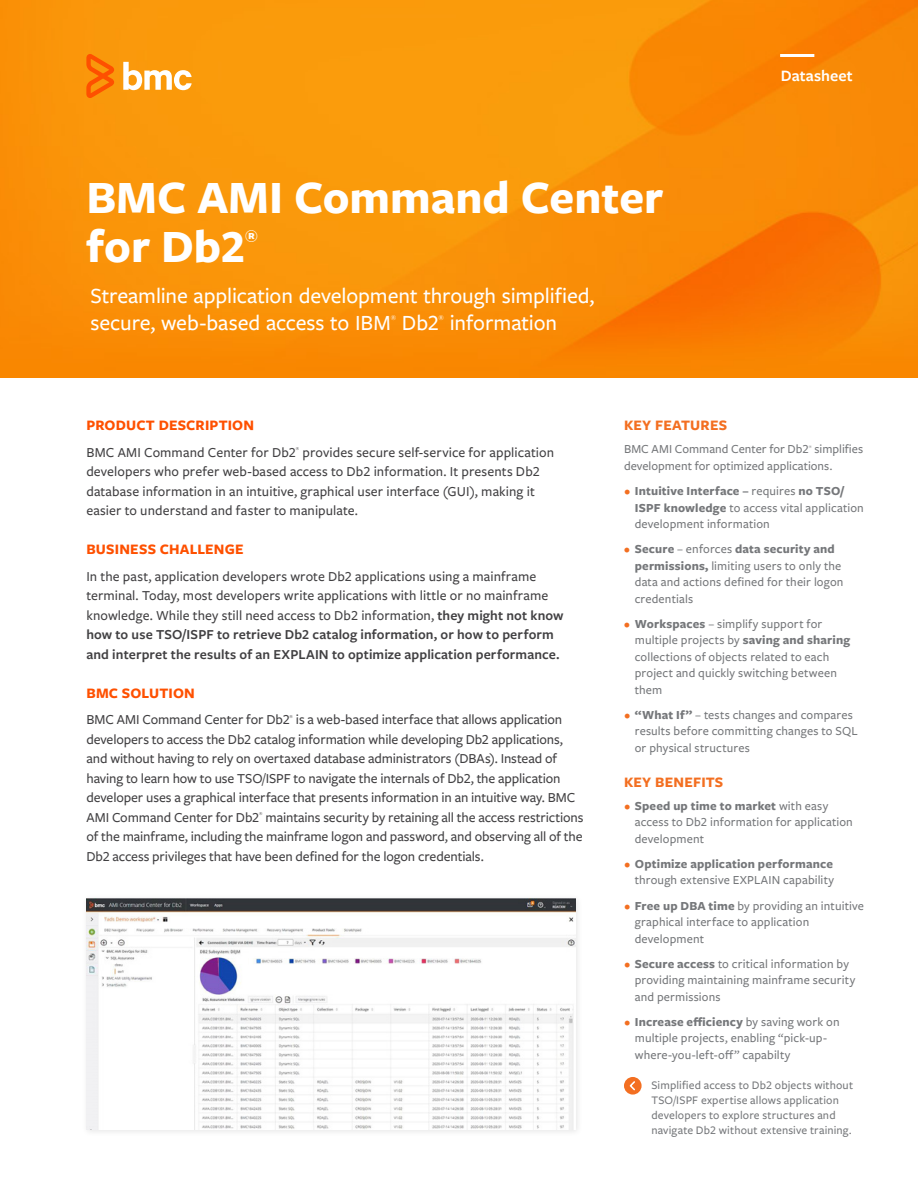
<style>
.page{position:relative;width:918px;height:1188px;background:#fff}
.page>*{position:absolute;margin:0;border:0;box-sizing:border-box;transform-origin:0 0}
.t1{font:700 48px/49.5px "Freight Sans Pro";color:#fff}
.t2{font:500 22.5px/27px "Freight Sans Pro";letter-spacing:-.005em;color:#fff}
.t3{font:600 16.5px "Freight Sans Pro";letter-spacing:.005em;color:#fff}
.t4{font:700 15.9px "Freight Sans Pro";color:#fff}
.t5{font:700 15px "Freight Sans Pro";letter-spacing:.01em;color:#fe5000}
.t6{font:700 15px "Freight Sans Pro";letter-spacing:.015em;color:#f36f21}
.t7{font:500 14.25px/19.5px "Freight Sans Pro";letter-spacing:-.005em;color:#414042}
.t8{font:500 12.75px/16.5px "Freight Sans Pro";letter-spacing:.01em;color:#75777a}
.t9{font:500 12px/15px "Freight Sans Pro";letter-spacing:.015em;color:#75777a}
.t10{font:500 7.35px "Freight Sans Pro";color:#fff}
.t11{font:500 4.65px "Freight Sans Pro";color:#414042}
.t12{font:500 4.2px "Freight Sans Pro";color:#75777a}
.s1{font-weight:600}
.s2{font-weight:600;color:#f36f21}
.s3{font-weight:700}
</style>
<div class="page">
<img style="left:0;top:0;width:918px;height:378px">
<div style="left:624px;top:1077px;width:18px;height:18px;background:#f36f21;border-radius:50%"></div>
<svg style="left:629px;top:1081px;width:6px;height:10px"></svg>
<svg style="left:86px;top:54px;width:28px;height:44px"></svg>
<svg style="left:123px;top:62px;width:69px;height:28px"></svg>
<hr style="left:780px;top:54px;width:34px;height:3px;background:#fff">
<div style="left:82px;top:894px;width:502px;height:243px;background:#f9f9f9"></div>
<img style="left:86px;top:898px;width:490px;height:232px">
<h1 class="t1" style="left:86px;top:171px;width:579px">BMC AMI Command Center for Db2</h1>
<p class="t4" style="left:245px;top:225px;width:14px">®</p>
<h2 class="t2" style="left:90px;top:281px;width:506px">Streamline application development through simplified, secure, web-based access to IBM</h2>
<p class="t10" style="left:391px;top:312px;width:7px">®</p>
<h2 class="t2" style="left:402px;top:308px;width:39px">Db2</h2>
<p class="t10" style="left:439px;top:312px;width:7px">®</p>
<h2 class="t2" style="left:450px;top:308px;width:109px">information</h2>
<p class="t3" style="left:781px;top:64px;width:73px">Datasheet</p>
<p class="t5" style="left:86px;top:415px;width:169px">PRODUCT DESCRIPTION</p>
<p class="t7" style="left:86px;top:442px;width:211px">BMC AMI Command Center for Db2</p>
<p class="t11" style="left:296px;top:446px;width:5px">®</p>
<p class="t7" style="left:86px;top:442px;width:469px;text-indent:216px">provides secure self-service for application developers who prefer web-based access to Db2 information. It presents Db2 database information in an intuitive, graphical user interface (GUI), making it easier to understand and faster to manipulate.</p>
<p class="t5" style="left:86px;top:539px;width:159px">BUSINESS CHALLENGE</p>
<p class="t7" style="left:86px;top:566px;width:479px">In the past, application developers wrote Db2 applications using a mainframe terminal. Today, most developers write applications with little or no mainframe knowledge. While they still need access to Db2 information, <span class="s1">they might not know how to use TSO/ISPF to retrieve Db2 catalog information, or how to perform and interpret the results of an EXPLAIN to optimize application performance.</span></p>
<p class="t5" style="left:86px;top:683px;width:110px">BMC SOLUTION</p>
<p class="t7" style="left:86px;top:709px;width:477px">BMC AMI Command Center for Db2 is a web-based interface that allows application</p>
<p class="t11" style="left:290px;top:713px;width:5px">®</p>
<p class="t7" style="left:86px;top:729px;width:499px">developers to access the Db2 catalog information while developing Db2 applications, and without having to rely on overtaxed database administrators (DBAs). Instead of having to learn how to use TSO/ISPF to navigate the internals of Db2, the application developer uses a graphical interface that presents information in an intuitive way. BMC AMI Command Center for Db2 maintains security by retaining all the access restrictions</p>
<p class="t11" style="left:259px;top:811px;width:5px">®</p>
<p class="t7" style="left:86px;top:826px;width:498px">of the mainframe, including the mainframe logon and password, and observing all of the<br>Db2 access privileges that have been defined for the logon credentials.</p>
<p class="t6" style="left:624px;top:415px;width:105px">KEY FEATURES</p>
<p class="t8" style="left:624px;top:440px;width:241px">BMC AMI Command Center for Db2 simplifies</p>
<p class="t12" style="left:809px;top:443px;width:5px">®</p>
<p class="t8" style="left:624px;top:457px;width:210px">development for optimized applications.</p>
<p class="t8" style="left:635px;top:482px;width:231px;text-indent:-11px"><span class="s2">•</span> <span class="s3">Intuitive Interface</span> <span class="s1">–</span> requires <span class="s3">no TSO/<br>ISPF knowledge</span> to access vital application development information</p>
<p class="t8" style="left:635px;top:540px;width:210px;text-indent:-11px"><span class="s2">•</span> <span class="s3">Secure</span> – enforces <span class="s3">data security and permissions,</span> limiting users to only the data and actions defined for their logon credentials</p>
<p class="t8" style="left:635px;top:615px;width:217px;text-indent:-11px"><span class="s2">•</span> <span class="s3">Workspaces</span> – simplify support for multiple projects by <span class="s3">saving and sharing </span>collections of objects related to each project and quickly switching between them</p>
<p class="t8" style="left:635px;top:706px;width:224px;text-indent:-11px"><span class="s2">•</span> <span class="s3">“What If”</span> – tests changes and compares results before committing changes to SQL or physical structures</p>
<p class="t6" style="left:624px;top:772px;width:101px">KEY BENEFITS</p>
<p class="t8" style="left:635px;top:797px;width:220px;text-indent:-11px"><span class="s2">•</span> <span class="s3">Speed up time to market</span> with easy access to Db2 information for application development</p>
<p class="t8" style="left:624px;top:855px;width:212px;text-align:right"><span class="s2">•</span> <span class="s3">Optimize application performance </span>through extensive EXPLAIN capability</p>
<p class="t8" style="left:635px;top:897px;width:231px;text-indent:-11px"><span class="s2">•</span> <span class="s3">Free up DBA time</span> by providing an intuitive graphical interface to application development</p>
<p class="t8" style="left:635px;top:955px;width:222px;text-indent:-11px"><span class="s2">•</span> <span class="s3">Secure access</span> to critical information by providing maintaining mainframe security and permissions</p>
<p class="t8" style="left:635px;top:1013px;width:206px;text-indent:-11px"><span class="s2">•</span> <span class="s3">Increase efficiency</span> by saving work on multiple projects, enabling “pick-up&shy;where-you-left-off” capabilty</p>
<p class="t9" style="left:651px;top:1077px;width:203px">Simplified access to Db2 objects without TSO/ISPF expertise allows application developers to explore structures and navigate Db2 without extensive training.</p>
</div>
